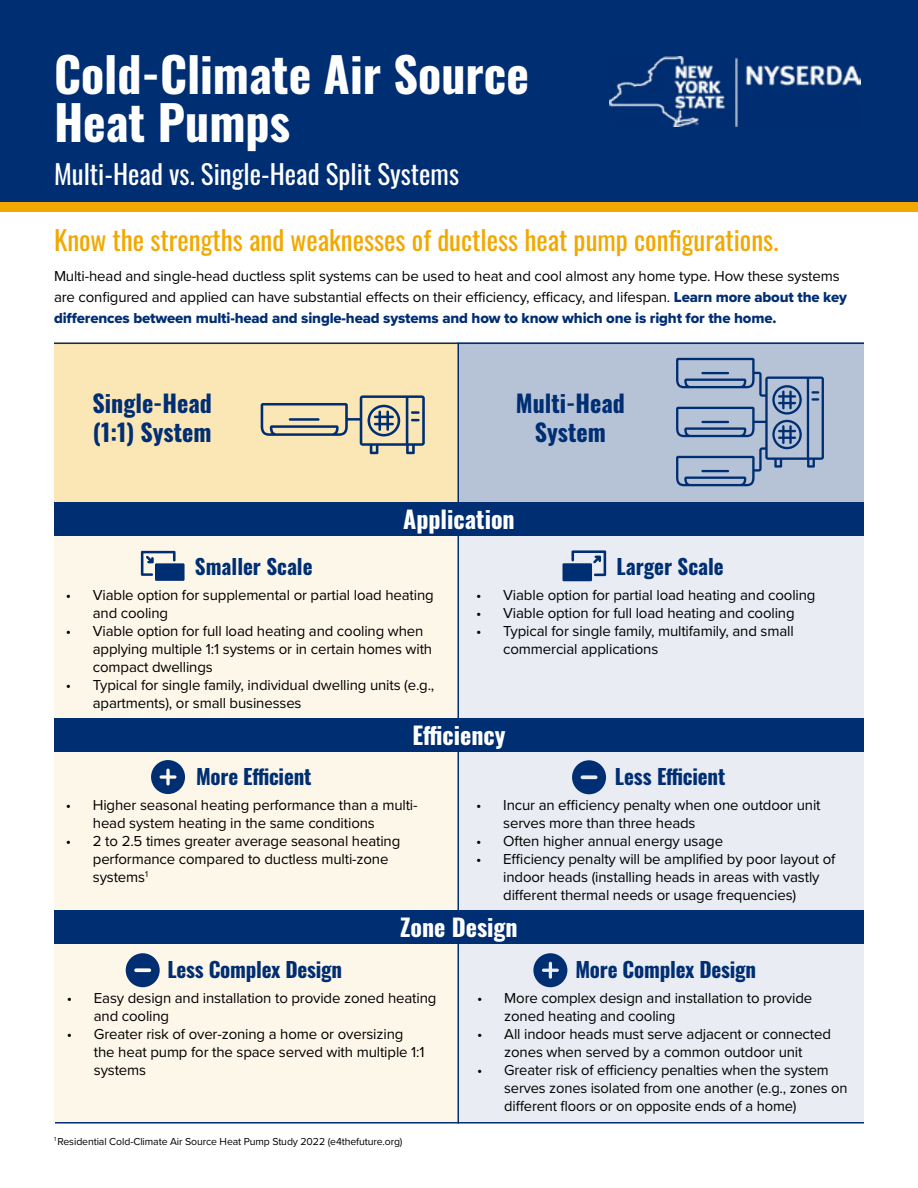
<style>
.page{position:relative;width:918px;height:1188px;background:#fff}
.page>*{position:absolute;margin:0;border:0;box-sizing:border-box;transform-origin:0 0}
.t1{font:700 48px/48px "Oswald";color:#fff}
.t2{font:27px "Oswald";color:#f2a800}
.t3{font:27px "Oswald";color:#fff}
.t4{font:700 24px/28.8px "Oswald";color:#002e73}
.t5{font:700 24px "Oswald";color:#fff}
.t6{font:700 21px "Oswald";letter-spacing:-.01em;color:#002e73}
.t7{font:15px/18px "Proxima Nova";letter-spacing:-.01em;color:#000}
.t8{font:15px "Proxima Nova Extrabld";letter-spacing:-.01em;color:#002e73}
.t9{font:10.5px "Proxima Nova";letter-spacing:-.01em;color:#000}
.s1{font-family:"Proxima Nova Extrabld";color:#002e73}
</style>
<div class="page">
<div style="left:459px;top:343px;width:405px;height:174px;background:#b6c3d6"></div>
<div style="left:54px;top:343px;width:404px;height:174px;background:#fbe6b6"></div>
<div style="left:54px;top:535px;width:404px;height:588px;background:#fdf7e9"></div>
<div style="left:459px;top:523px;width:405px;height:600px;background:#e9ecf2"></div>
<hr style="left:458px;top:343px;width:1px;height:781px;background:#002e73">
<div style="left:0;top:0;width:918px;height:202px;background:#002e73"></div>
<img style="left:609px;top:57px;width:252px;height:70px">
<div style="left:0;top:202px;width:918px;height:10px;background:#f2a800"></div>
<svg style="left:676px;top:358px;width:148px;height:128px"></svg>
<hr style="left:701px;top:372px;width:28px;height:2px;background:#002e73">
<hr style="left:701px;top:470px;width:28px;height:2px;background:#002e73">
<hr style="left:701px;top:421px;width:28px;height:2px;background:#002e73">
<svg style="left:261px;top:395px;width:164px;height:60px"></svg>
<hr style="left:289px;top:418px;width:31px;height:3px;background:#002e73">
<hr style="left:54px;top:343px;width:810px;height:1px;background:#002e73">
<div style="left:54px;top:502px;width:810px;height:34px;background:#002e73"></div>
<div style="left:54px;top:718px;width:810px;height:34px;background:#002e73"></div>
<hr style="left:55px;top:1122px;width:809px;height:2px;background:#002e73">
<svg style="left:141px;top:551px;width:44px;height:30px"></svg>
<svg style="left:562px;top:550px;width:44px;height:31px"></svg>
<svg style="left:572px;top:760px;width:34px;height:34px"></svg>
<svg style="left:151px;top:760px;width:34px;height:34px"></svg>
<div style="left:54px;top:910px;width:810px;height:34px;background:#002e73"></div>
<svg style="left:126px;top:953px;width:34px;height:34px"></svg>
<svg style="left:533px;top:953px;width:34px;height:34px"></svg>
<h1 class="t1" style="left:54px;top:53px;width:476px">Cold-Climate Air Source<br>Heat Pumps</h1>
<h2 class="t3" style="left:54px;top:150px;width:407px">Multi-Head vs. Single-Head Split Systems</h2>
<h2 class="t2" style="left:54px;top:216px;width:726px">Know the strengths and weaknesses of ductless heat pump configurations.</h2>
<p class="t7" style="left:54px;top:265px;width:795px;line-height:21px">Multi-head and single-head ductless split systems can be used to heat and cool almost any home type. How these systems are configured and applied can have substantial effects on their efficiency, efficacy, and lifespan. <span class="s1">Learn more about the key</span></p>
<p class="t8" style="left:54px;top:307px;width:724px">differences between multi-head and single-head systems and how to know which one is right for the home.</p>
<h3 class="t4" style="left:93px;top:391px;width:121px">Single-Head (1:1) System</h3>
<h3 class="t4" style="left:516px;top:391px;width:111px;text-align:center">Multi-Head<br>System</h3>
<h3 class="t5" style="left:403px;top:507px;width:113px">Application</h3>
<h3 class="t6" style="left:195px;top:555px;width:119px">Smaller Scale</h3>
<p class="t7" style="left:93px;top:585px;width:342px;text-indent:-27px">• Viable option for supplemental or partial load heating and cooling</p>
<p class="t7" style="left:93px;top:621px;width:341px;text-indent:-27px">• Viable option for full load heating and cooling when applying multiple 1:1 systems or in certain homes with compact dwellings</p>
<p class="t7" style="left:93px;top:675px;width:343px;text-indent:-27px">• Typical for single family, individual dwelling units (e.g., apartments), or small businesses</p>
<h3 class="t6" style="left:616px;top:555px;width:109px">Larger Scale</h3>
<p class="t7" style="left:476px;top:585px;width:341px">• Viable option for partial load heating and cooling</p>
<p class="t7" style="left:476px;top:603px;width:320px">• Viable option for full load heating and cooling</p>
<p class="t7" style="left:503px;top:621px;width:292px;text-indent:-27px">• Typical for single family, multifamily, and small commercial applications</p>
<h3 class="t5" style="left:412px;top:723px;width:95px">Efficiency</h3>
<h3 class="t6" style="left:196px;top:766px;width:117px">More Efficient</h3>
<p class="t7" style="left:93px;top:795px;width:326px;text-indent:-27px">• Higher seasonal heating performance than a multi&shy;head system heating in the same conditions</p>
<p class="t7" style="left:93px;top:831px;width:309px;text-indent:-27px">• 2 to 2.5 times greater average seasonal heating performance compared to ductless multi-zone systems<sup>1</sup></p>
<h3 class="t6" style="left:615px;top:766px;width:112px">Less Efficient</h3>
<p class="t7" style="left:503px;top:795px;width:319px;text-indent:-27px">• Incur an efficiency penalty when one outdoor unit serves more than three heads</p>
<p class="t7" style="left:476px;top:831px;width:248px">• Often higher annual energy usage</p>
<p class="t7" style="left:503px;top:849px;width:334px;text-indent:-27px">• Efficiency penalty will be amplified by poor layout of indoor heads (installing heads in areas with vastly different thermal needs or usage frequencies)</p>
<h3 class="t5" style="left:400px;top:914px;width:119px">Zone Design</h3>
<h3 class="t6" style="left:167px;top:959px;width:176px">Less Complex Design</h3>
<p class="t7" style="left:94px;top:988px;width:344px;text-indent:-27px">• Easy design and installation to provide zoned heating and cooling</p>
<p class="t7" style="left:94px;top:1024px;width:332px;text-indent:-27px">• Greater risk of over-zoning a home or oversizing the heat pump for the space served with multiple 1:1 systems</p>
<p class="t9" style="left:54px;top:1134px;width:350px"><sup>1</sup> Residential Cold-Climate Air Source Heat Pump Study 2022 (e4thefuture.org)</p>
<h3 class="t6" style="left:575px;top:959px;width:182px">More Complex Design</h3>
<p class="t7" style="left:504px;top:988px;width:310px;text-indent:-27px">• More complex design and installation to provide zoned heating and cooling</p>
<p class="t7" style="left:477px;top:1024px;width:355px;text-align:center">• All indoor heads must serve adjacent or connected zones when served by a common outdoor unit</p>
<p class="t7" style="left:504px;top:1060px;width:345px;text-indent:-27px">• Greater risk of efficiency penalties when the system serves zones isolated from one another (e.g., zones on different floors or on opposite ends of a home)</p>
</div>
